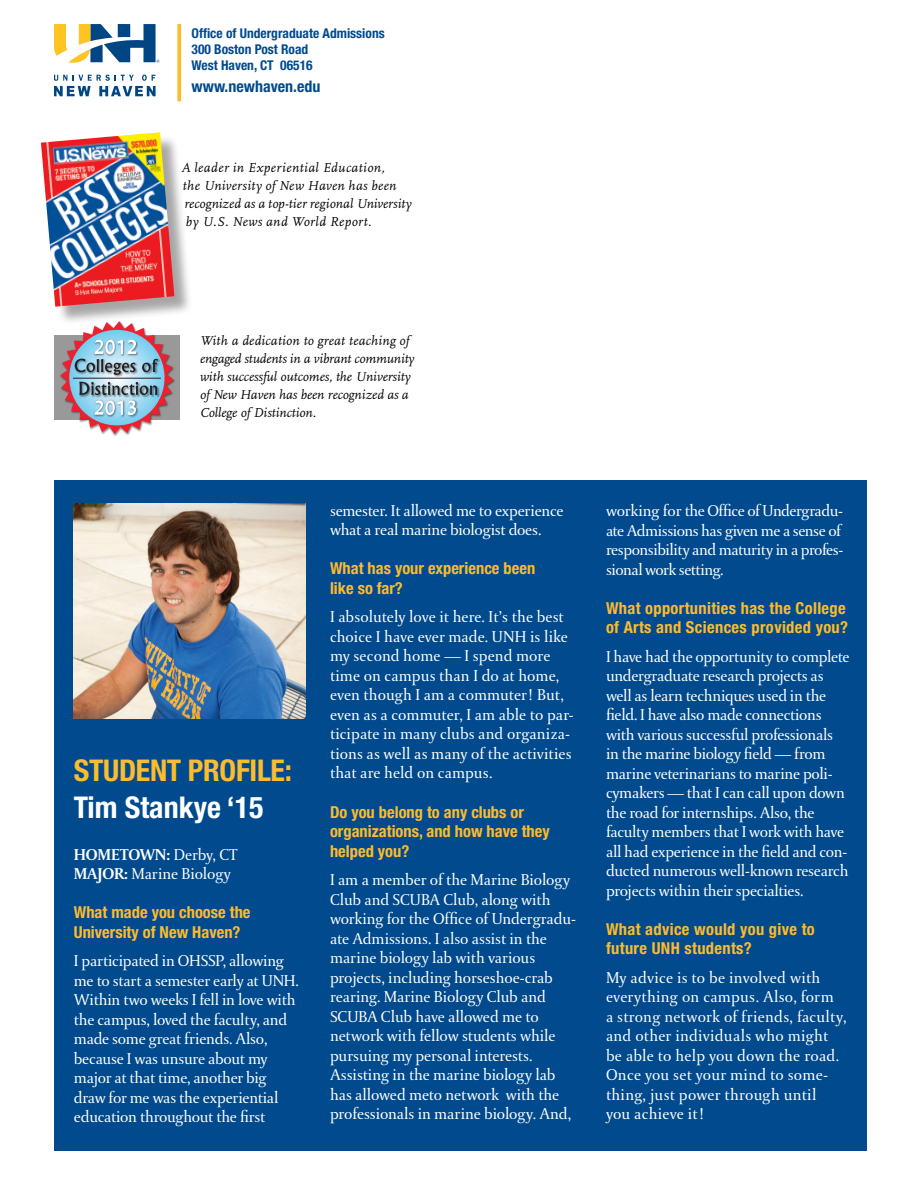
<style>
.page{position:relative;width:918px;height:1188px;background:#fff}
.page>*{position:absolute;margin:0;border:0;box-sizing:border-box;transform-origin:0 0}
.t1{font:700 condensed 30px "Helvetica Neue";letter-spacing:-.01em;color:#fdbb2e}
.t2{font:700 condensed 30px "Helvetica Neue";color:#fff}
.t3{font:16.5px/19.5px "DTL Paradox T";letter-spacing:-.01em;color:#fff}
.t4{font:16.5px/19.5px "DTL Paradox T";letter-spacing:.015em;color:#fff}
.t5{font:700 condensed 16.5px/19.5px "Helvetica Neue";color:#fdbb2e}
.t6{font:700 condensed 16.5px/19.5px "Helvetica Neue";letter-spacing:.02em;color:#fdbb2e}
.t7{font:700 16.5px "DTL Paradox T";color:#fff}
.t8{font:700 condensed 15.9px "Helvetica Neue";color:#004a8d}
.t9{font:italic 13.5px/18px "Scala";color:#000001}
.t10{font:italic 13.5px/18px "Scala";letter-spacing:.025em;color:#000001}
.t11{font:700 condensed 13.5px/15.9px "Helvetica Neue";color:#004a8d}
.t12{font:6.3px "Myriad";color:#004684}
.s1{font-weight:700}
</style>
<div class="page">
<div style="left:54px;top:480px;width:813px;height:670px;background:#004a8d"></div>
<img style="left:74px;top:503px;width:232px;height:215px">
<div style="left:54px;top:335px;width:126px;height:85px;background:#999"></div>
<svg style="left:60px;top:325px;width:114px;height:109px"></svg>
<svg style="left:54px;top:75px;width:102px;height:21px"></svg>
<svg style="left:54px;top:24px;width:102px;height:39px"></svg>
<svg style="left:177px;top:24px;width:4px;height:77px"></svg>
<div style="left:43px;top:135px;width:150px;height:190px;background:#231f20;opacity:.4"></div>
<img style="left:41px;top:132px;width:133px;height:175px">
<p class="t12" style="left:157px;top:59px;width:5px">®</p>
<p class="t11" style="left:192px;top:25px;width:195px">Office of Undergraduate Admissions<br>300 Boston Post Road<br>West Haven, CT 06516</p>
<p class="t8" style="left:192px;top:77px;width:130px">www.newhaven.edu</p>
<p class="t10" style="left:182px;top:159px;width:231px">A leader in Experiential Education,<br>the University of New Haven has been recognized as a top-tier regional University by U.S. News and World Report.</p>
<p class="t9" style="left:200px;top:332px;width:216px">With a dedication to great teaching of engaged students in a vibrant community with successful outcomes, the University of New Haven has been recognized as a College of Distinction.</p>
<h1 class="t1" style="left:74px;top:752px;width:220px">Student Profile:</h1>
<h1 class="t2" style="left:74px;top:789px;width:191px">Tim Stankye ‘15</h1>
<p class="t7" style="left:74px;top:845px;width:25px">HOME</p>
<p class="t3" style="left:74px;top:845px;width:165px;text-indent:46px"><span class="s1">TOWN:</span> Derby, CT<br><span class="s1">MAJOR:</span> Marine Biology</p>
<p class="t5" style="left:74px;top:903px;width:178px">What made you choose the<br>University of New Haven?</p>
<p class="t3" style="left:74px;top:952px;width:227px">I participated in OHSSP, allowing me to start a semester early at UNH.<br>Within two weeks I fell in love with the campus, loved the faculty, and made some great friends. Also, because I was unsure about my major at that time, another big draw for me was the experiential education throughout the first</p>
<p class="t3" style="left:330px;top:501px;width:235px">semester. It allowed me to experience what a real marine biologist does.</p>
<p class="t5" style="left:330px;top:559px;width:207px">What has your experience been like so far?</p>
<p class="t3" style="left:330px;top:608px;width:245px">I absolutely love it here. It’s the best choice I have ever made. UNH is like my second home — I spend more time on campus than I do at home, even though I am a commuter! But, even as a commuter, I am able to par&shy;ticipate in many clubs and organiza&shy;tions as well as many of the activities that are held on campus.</p>
<p class="t5" style="left:330px;top:802px;width:221px">Do you belong to any clubs or organizations, and how have they helped you?</p>
<p class="t3" style="left:330px;top:870px;width:248px">I am a member of the Marine Biology Club and SCUBA Club, along with working for the Office of Undergradu&shy;ate Admissions. I also assist in the marine biology lab with various projects, including horseshoe-crab rearing. Marine Biology Club and SCUBA Club have allowed me to network with fellow students while pursuing my personal interests.<br>Assisting in the marine biology lab has allowed meto network with the professionals in marine biology. And,</p>
<p class="t3" style="left:606px;top:501px;width:239px;text-align:justify">working for the Office of Undergradu&shy;ate Admissions has given me a sense of responsibility and maturity in a profes&shy;sional work setting.</p>
<p class="t6" style="left:606px;top:598px;width:244px">What opportunities has the College of Arts and Sciences provided you?</p>
<p class="t3" style="left:606px;top:647px;width:245px">I have had the opportunity to complete undergraduate research projects as well as learn techniques used in the field. I have also made connections with various successful professionals in the marine biology field — from marine veterinarians to marine poli&shy;cymakers — that I can call upon down the road for internships. Also, the faculty members that I work with have all had experience in the field and con&shy;ducted numerous well-known research projects within their specialties.</p>
<p class="t6" style="left:606px;top:919px;width:210px">What advice would you give to future UNH students?</p>
<p class="t4" style="left:606px;top:968px;width:242px">My advice is to be involved with everything on campus. Also, form<br>a strong network of friends, faculty, and other individuals who might be able to help you down the road.<br>Once you set your mind to some&shy;thing, just power through until<br>you achieve it!</p>
</div>
